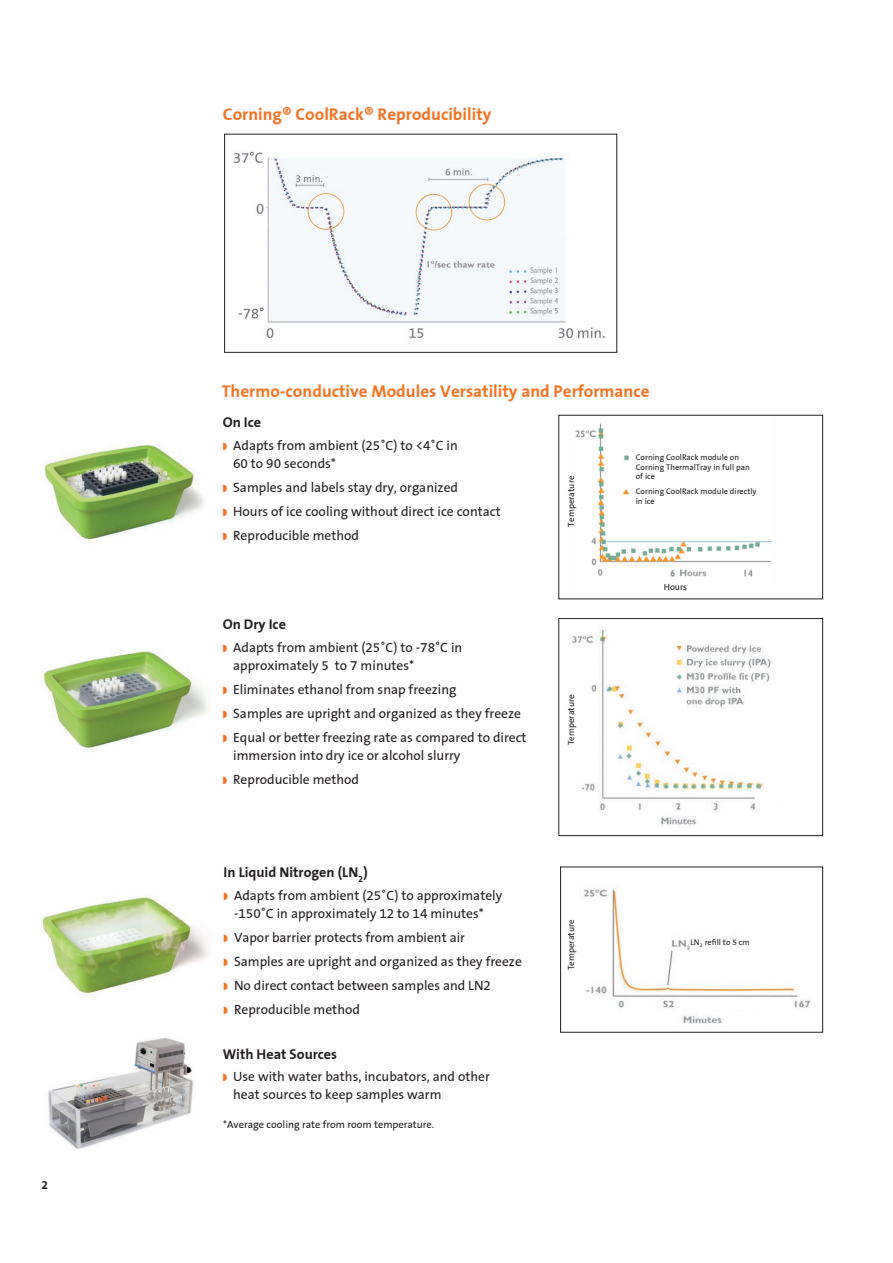
<style>
.page{position:relative;width:893px;height:1263px;background:#fff}
.page>*{position:absolute;margin:0;border:0;box-sizing:border-box;transform-origin:0 0}
.A_Head{font:700 17.25px "Corning Sans";color:#f47325}
.C_Head{font:700 14.25px "Corning Sans";color:#231f20}
.t1{font:13.5px/18px "Corning Sans";color:#231f20}
.t2{font:700 12px "Corning Sans";color:#231f20}
.Footnote{font:10.5px "Corning Sans";color:#231f20}
.Fig_legend{font:9px "Corning Sans";color:#231f20}
.Fig_legend-2{font:8.25px/9.4px "Corning Sans";color:#231f20}
.s1{color:#f47325}
</style>
<div class="page">
<img style="left:234px;top:151px;width:371px;height:188px">
<img style="left:44px;top:444px;width:160px;height:96px">
<img style="left:43px;top:651px;width:165px;height:98px">
<img style="left:42px;top:897px;width:166px;height:97px">
<img style="left:575px;top:423px;width:197px;height:154px">
<div style="left:559px;top:415px;width:264px;height:184px;border:1px solid #231f20"></div>
<img style="left:572px;top:629px;width:199px;height:197px">
<div style="left:559px;top:618px;width:264px;height:218px;border:1px solid #231f20"></div>
<img style="left:583px;top:889px;width:228px;height:135px">
<div style="left:560px;top:867px;width:263px;height:165px;border:1px solid #231f20"></div>
<div style="left:690px;top:939px;width:101px;height:13px;background:#fff"></div>
<div style="left:631px;top:452px;width:139px;height:77px;background:#fff"></div>
<img style="left:48px;top:1037px;width:145px;height:113px">
<p class="t2" style="left:41px;top:1178px;width:8px">2</p>
<p class="A_Head" style="left:223px;top:104px;width:270px">Corning® CoolRack® Reproducibility</p>
<p class="A_Head" style="left:222px;top:381px;width:429px">Thermo-conductive Modules Versatility and Performance</p>
<p class="C_Head" style="left:223px;top:414px;width:40px">On Ice</p>
<p class="t1" style="left:233px;top:436px;width:226px;text-indent:-10px"><span class="s1">◗</span> Adapts from ambient (25˚C) to &lt;4˚C in<br>60 to 90 seconds*</p>
<p class="t1" style="left:223px;top:478px;width:237px"><span class="s1">◗</span> Samples and labels stay dry, organized</p>
<p class="t1" style="left:223px;top:502px;width:280px"><span class="s1">◗</span> Hours of ice cooling without direct ice contact</p>
<p class="t1" style="left:223px;top:526px;width:138px"><span class="s1">◗</span> Reproducible method</p>
<p class="C_Head" style="left:223px;top:616px;width:65px">On Dry Ice</p>
<p class="t1" style="left:233px;top:638px;width:231px;text-indent:-10px"><span class="s1">◗</span> Adapts from ambient (25˚C) to -78˚C in approximately 5 to 7 minutes*</p>
<p class="t1" style="left:223px;top:680px;width:235px"><span class="s1">◗</span> Eliminates ethanol from snap freezing</p>
<p class="t1" style="left:223px;top:704px;width:300px"><span class="s1">◗</span> Samples are upright and organized as they freeze</p>
<p class="t1" style="left:233px;top:728px;width:295px;text-indent:-10px"><span class="s1">◗</span> Equal or better freezing rate as compared to direct immersion into dry ice or alcohol slurry</p>
<p class="t1" style="left:223px;top:770px;width:138px"><span class="s1">◗</span> Reproducible method</p>
<p class="C_Head" style="left:224px;top:864px;width:146px">In Liquid Nitrogen (LN<sub>2</sub>)</p>
<p class="t1" style="left:224px;top:886px;width:280px;text-align:center"><span class="s1">◗</span> Adapts from ambient (25˚C) to approximately -150˚C in approximately 12 to 14 minutes*</p>
<p class="t1" style="left:224px;top:928px;width:243px"><span class="s1">◗</span> Vapor barrier protects from ambient air</p>
<p class="t1" style="left:224px;top:952px;width:300px"><span class="s1">◗</span> Samples are upright and organized as they freeze</p>
<p class="t1" style="left:224px;top:976px;width:269px"><span class="s1">◗</span> No direct contact between samples and LN2</p>
<p class="t1" style="left:224px;top:1000px;width:138px"><span class="s1">◗</span> Reproducible method</p>
<p class="C_Head" style="left:223px;top:1045px;width:116px">With Heat Sources</p>
<p class="t1" style="left:233px;top:1068px;width:258px;text-indent:-10px"><span class="s1">◗</span> Use with water baths, incubators, and other heat sources to keep samples warm</p>
<p class="Footnote" style="left:223px;top:1119px;width:213px">*Average cooling rate from room temperature.</p>
<p class="Fig_legend" style="left:566px;top:527px;width:52px;rotate:-90deg">Temperature</p>
<p class="Fig_legend" style="left:566px;top:745px;width:52px;rotate:-90deg">Temperature</p>
<p class="Fig_legend" style="left:566px;top:970px;width:52px;rotate:-90deg">Temperature</p>
<p class="Fig_legend-2" style="left:636px;top:453px;width:115px">Corning CoolRack module on<br>Corning ThermalTray in full pan of ice</p>
<p class="Fig_legend-2" style="left:636px;top:487px;width:122px">Corning CoolRack module directly in ice</p>
<p class="Fig_legend" style="left:664px;top:581px;width:25px">Hours</p>
<p class="Fig_legend-2" style="left:690px;top:937px;width:61px">LN<sub>2</sub> refill to 5 cm</p>
</div>
